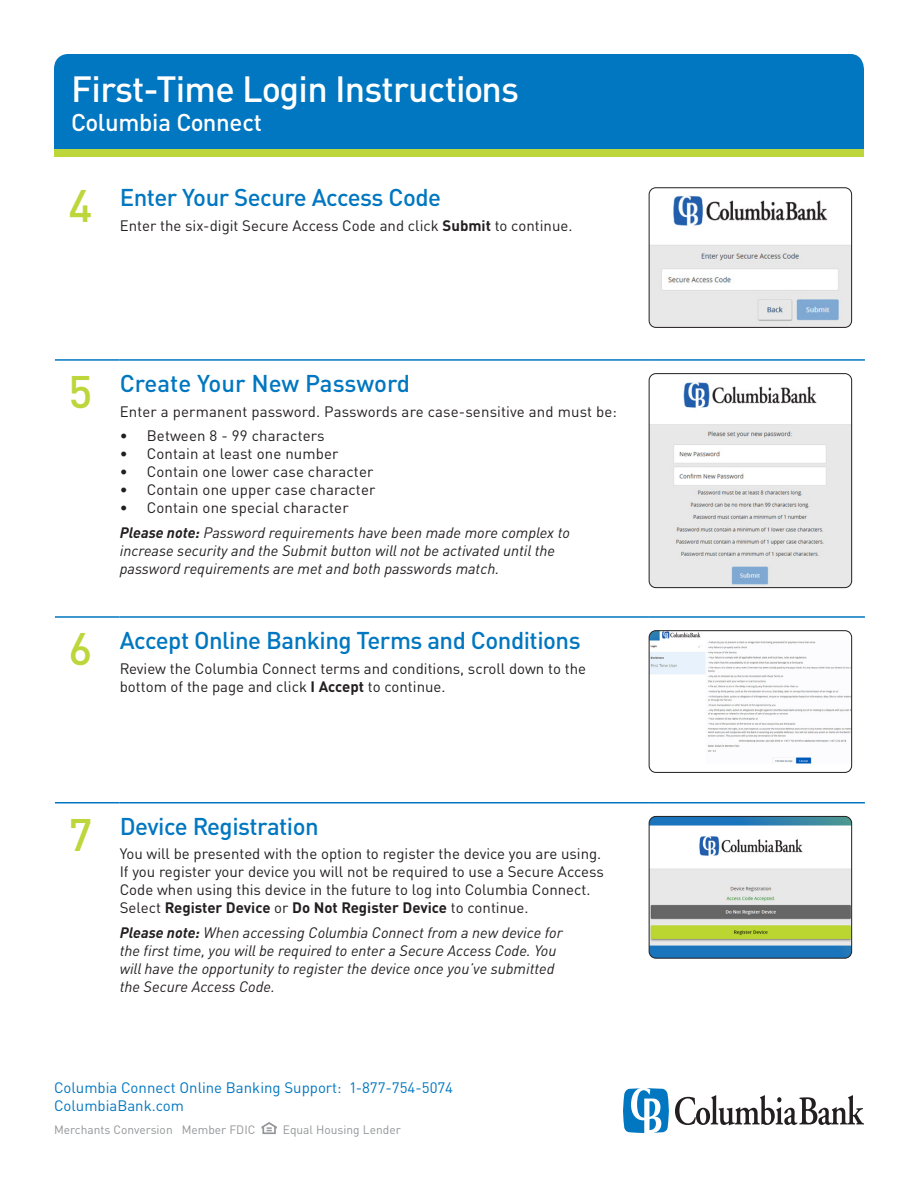
<style>
.page{position:relative;width:918px;height:1188px;background:#fff}
.page>*{position:absolute;margin:0;border:0;box-sizing:border-box;transform-origin:0 0}
.t1{font:500 36px "DINOT";letter-spacing:-.02em;color:#fff}
.t2{font:500 24px "DINOT";letter-spacing:-.02em;color:#0077c0}
.t3{font:500 24px "DINOT";color:#0077c0}
.t4{font:500 24px "DINOT";letter-spacing:-.01em;color:#fff}
.t5{font:15px/18px "DINOT";color:#231f20}
.t6{font:italic 15px/18px "DINOT";color:#231f20}
.t7{font:15px/18px "DINOT";color:#0077c0}
.t8{font:12px "DINOT";color:#939598}
.s1{font-size:45px;color:#bdd63c}
.s2{font-weight:700}
.s3{font-style:normal}
</style>
<div class="page">
<svg style="left:261px;top:1122px;width:16px;height:12px"></svg>
<svg style="left:623px;top:1088px;width:46px;height:45px"></svg>
<svg style="left:675px;top:1095px;width:189px;height:30px"></svg>
<hr style="left:55px;top:616px;width:65px;height:2px;background:#0077c0">
<hr style="left:120px;top:616px;width:529px;height:2px;background:#0077c0">
<hr style="left:649px;top:616px;width:216px;height:2px;background:#0077c0">
<hr style="left:55px;top:802px;width:65px;height:1px;background:#0077c0">
<hr style="left:120px;top:802px;width:529px;height:1px;background:#0077c0">
<hr style="left:649px;top:802px;width:216px;height:1px;background:#0077c0">
<hr style="left:55px;top:359px;width:65px;height:2px;background:#0077c0">
<hr style="left:120px;top:359px;width:529px;height:2px;background:#0077c0">
<hr style="left:649px;top:359px;width:216px;height:2px;background:#0077c0">
<img style="left:649px;top:188px;width:203px;height:139px">
<div style="left:649px;top:188px;width:203px;height:140px;border:1px solid #231f20;border-radius:7px"></div>
<img style="left:649px;top:374px;width:203px;height:214px">
<div style="left:649px;top:373px;width:203px;height:215px;border:1px solid #231f20;border-radius:7px"></div>
<img style="left:649px;top:631px;width:203px;height:132px">
<div style="left:649px;top:630px;width:203px;height:143px;border:1px solid #231f20;border-radius:7px"></div>
<img style="left:649px;top:816px;width:203px;height:142px">
<div style="left:649px;top:816px;width:203px;height:142px;border:1px solid #231f20;border-radius:7px"></div>
<div style="left:54px;top:54px;width:810px;height:96px;background:#0077c0"></div>
<div style="left:54px;top:150px;width:810px;height:7px;background:#bdd63c"></div>
<h1 class="t1" style="left:71px;top:66px;width:449px">First-Time Login Instructions</h1>
<h2 class="t4" style="left:71px;top:107px;width:192px">Columbia Connect</h2>
<h2 class="t2" style="left:69px;top:182px;width:374px"><span class="s1">4</span> Enter Your Secure Access Code</h2>
<p class="t5" style="left:120px;top:216px;width:454px">Enter the six-digit Secure Access Code and click <span class="s2">Submit</span> to continue.</p>
<h2 class="t3" style="left:69px;top:368px;width:343px"><span class="s1">5</span> Create Your New Password</h2>
<p class="t5" style="left:120px;top:402px;width:499px">Enter a permanent password. Passwords are case-sensitive and must be:</p>
<p class="t5" style="left:120px;top:427px;width:206px">• Between 8 - 99 characters</p>
<p class="t5" style="left:120px;top:445px;width:220px">• Contain at least one number</p>
<p class="t5" style="left:120px;top:463px;width:255px">• Contain one lower case character</p>
<p class="t5" style="left:120px;top:481px;width:257px">• Contain one upper case character</p>
<p class="t6" style="left:120px;top:495px;width:452px;line-height:24.8px"><span class="s3">• Contain one special character<br></span><span class="s2">Please note:</span> Password requirements have been made more complex to</p>
<p class="t6" style="left:120px;top:541px;width:437px">increase security and the Submit button will not be activated until the password requirements are met and both passwords match.</p>
<h2 class="t2" style="left:69px;top:625px;width:514px"><span class="s1">6</span> Accept Online Banking Terms and Conditions</h2>
<p class="t5" style="left:120px;top:659px;width:468px">Review the Columbia Connect terms and conditions, scroll down to the bottom of the page and click <span class="s2">I Accept</span> to continue.</p>
<h2 class="t2" style="left:69px;top:811px;width:252px"><span class="s1">7</span> Device Registration</h2>
<p class="t5" style="left:120px;top:845px;width:486px">You will be presented with the option to register the device you are using.<br>If you register your device you will not be required to use a Secure Access Code when using this device in the future to log into Columbia Connect.<br>Select <span class="s2">Register Device</span> or <span class="s2">Do Not Register Device</span> to continue.</p>
<p class="t6" style="left:120px;top:923px;width:445px"><span class="s2">Please note:</span> When accessing Columbia Connect from a new device for the first time, you will be required to enter a Secure Access Code. You will have the opportunity to register the device once you’ve submitted the Secure Access Code.</p>
<p class="t7" style="left:54px;top:1078px;width:401px">Columbia Connect Online Banking Support: 1-877-754-5074<br>ColumbiaBank.com</p>
<p class="t8" style="left:54px;top:1122px;width:203px">Merchants Conversion Member FDIC</p>
<p class="t8" style="left:283px;top:1122px;width:119px">Equal Housing Lender</p>
</div>
